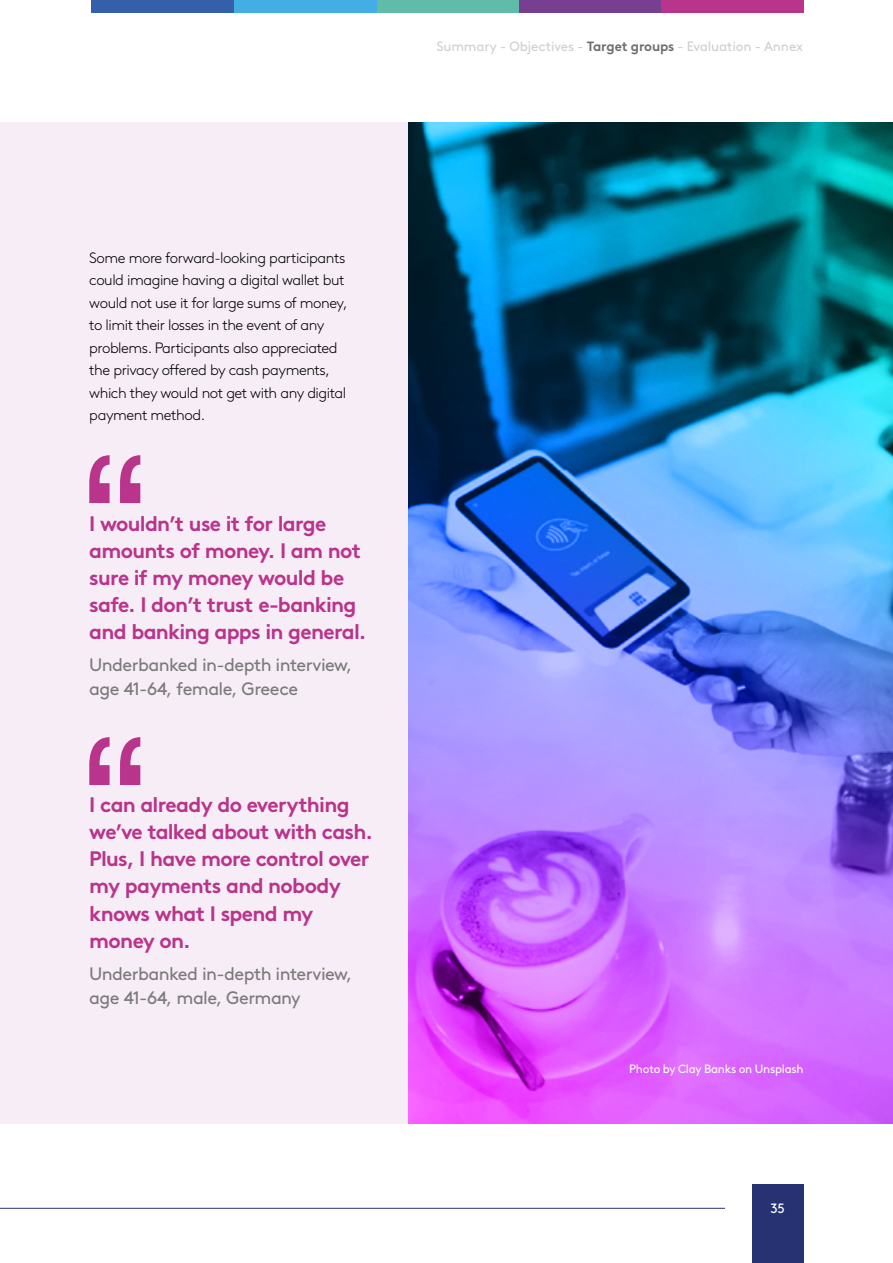
<style>
.page{position:relative;width:893px;height:1263px;background:#fff}
.page>*{position:absolute;margin:0;border:0;box-sizing:border-box;transform-origin:0 0}
.t1{font:700 21px/27px "Kantar Brown";letter-spacing:-.035em;color:#b9348b}
.t2{font:18px/24px "Kantar Brown";letter-spacing:-.03em;color:#7c7b7b}
.t3{font:300 15px/22.5px "Kantar Brown";letter-spacing:-.03em;color:#000}
.t4{font:13.5px "Kantar Brown";letter-spacing:-.015em;color:#d0d0d0}
.t5{font:13.5px "Kantar Brown";color:#fff}
.t6{font:12px "Kantar Brown";letter-spacing:-.02em;color:#fff}
.s1{font-weight:700;color:#706f6f}
</style>
<div class="page">
<div style="left:753px;top:1184px;width:51px;height:79px;background:#273272"></div>
<hr style="left:0;top:1208px;width:725px;height:1px;background:#273272">
<div style="left:0;top:122px;width:436px;height:1002px;background:#f7edf6"></div>
<div style="left:91px;top:0;width:143px;height:13px;background:#355faa"></div>
<div style="left:377px;top:0;width:142px;height:13px;background:#5ebca8"></div>
<div style="left:234px;top:0;width:143px;height:13px;background:#42aee3"></div>
<div style="left:519px;top:0;width:143px;height:13px;background:#783f91"></div>
<div style="left:661px;top:0;width:143px;height:13px;background:#b9348b"></div>
<svg style="left:89px;top:455px;width:51px;height:48px"></svg>
<svg style="left:89px;top:737px;width:51px;height:48px"></svg>
<img style="left:408px;top:122px;width:485px;height:1002px">
<p class="t4" style="left:436px;top:36px;width:368px">Summary - Objectives - <span class="s1">Target groups</span> - Evaluation - Annex</p>
<p class="t3" style="left:89px;top:245px;width:260px">Some more forward-looking participants could imagine having a digital wallet but would not use it for large sums of money, to limit their losses in the event of any problems. Participants also appreciated the privacy offered by cash payments, which they would not get with any digital payment method.</p>
<h1 class="t1" style="left:89px;top:507px;width:278px">I wouldn’t use it for large amounts of money. I am not sure if my money would be safe. I don’t trust e-banking and banking apps in general.</h1>
<p class="t2" style="left:89px;top:651px;width:265px">Underbanked in-depth interview, age 41-64, female, Greece</p>
<h1 class="t1" style="left:89px;top:789px;width:285px">I can already do everything we’ve talked about with cash.<br>Plus, I have more control over my payments and nobody knows what I spend my money on.</h1>
<p class="t2" style="left:89px;top:960px;width:265px">Underbanked in-depth interview, age 41-64, male, Germany</p>
<p class="t6" style="left:629px;top:1059px;width:176px">Photo by Clay Banks on Unsplash</p>
<p class="t5" style="left:770px;top:1198px;width:16px">35</p>
</div>
